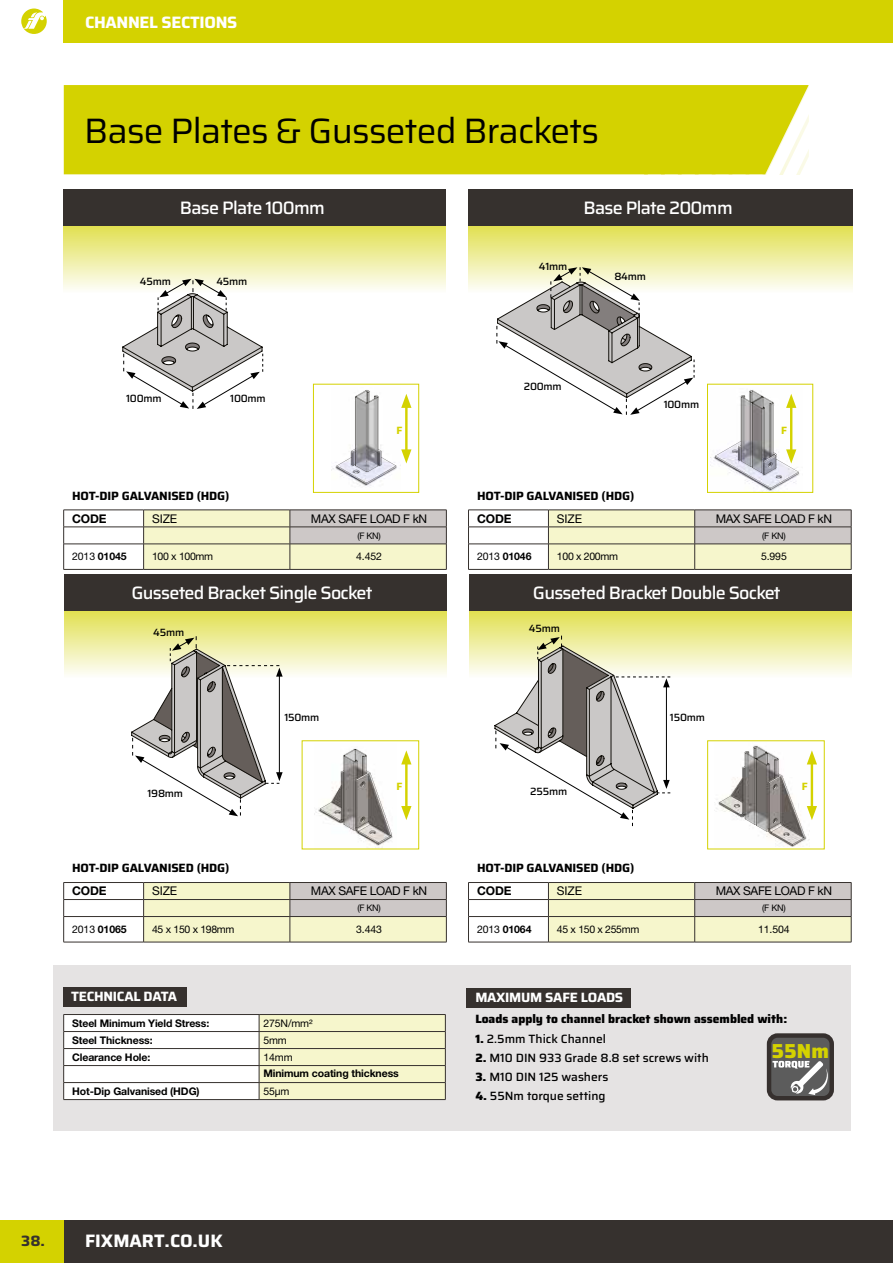
<style>
.page{position:relative;width:893px;height:1263px;background:#fff}
.page>*{position:absolute;margin:0;border:0;box-sizing:border-box;transform-origin:0 0}
.t1{font:35.25px "Saira";letter-spacing:-.02em;color:#000}
.t2{font:800 20.25px "Saira";color:#d4d200}
.t3{font:500 18px "Saira";letter-spacing:-.04em;color:#fff}
.t4{font:700 18px "Saira";color:#fff}
.t5{font:700 16.5px "Saira";letter-spacing:-.02em;color:#fff}
.t6{font:700 13.5px "Saira";letter-spacing:-.02em;color:#fff}
.t7{font:500 12px "Saira";color:#000}
.t8{font:700 12px "Saira";letter-spacing:-.01em;color:#000}
.t9{font:12px "Helvetica Neue LT Pro";letter-spacing:-.03em;color:#000}
.t10{font:800 12px "Saira";color:#000}
.t11{font:700 12px "Helvetica Neue LT Pro";letter-spacing:-.01em;color:#000}
.t12{font:700 10.5px "Helvetica Neue LT Pro";letter-spacing:-.01em;color:#000}
.t13{font:10.5px "Helvetica Neue LT Pro";letter-spacing:-.03em;color:#000}
.t14{font:500 10.5px "Saira";letter-spacing:-.02em;color:#000}
.t15{font:700 10.5px "Saira";color:#d4d200}
.t16{font:9px "Helvetica Neue LT Pro";letter-spacing:-.03em;color:#000}
.s1{font-weight:400}
.s2{font-weight:800}
.s3{font-size:15px;color:#36312e}
</style>
<div class="page">
<svg style="left:21px;top:9px;width:26px;height:25px"></svg>
<div style="left:64px;top:0;width:829px;height:43px;background:#d4d200"></div>
<div style="left:64px;top:1220px;width:829px;height:43px;background:#36312e"></div>
<div style="left:0;top:1220px;width:64px;height:43px;background:#d4d200"></div>
<svg style="left:63px;top:226px;width:383px;height:64px;background:#eeed9d"></svg>
<svg style="left:64px;top:611px;width:383px;height:64px;background:#edec97"></svg>
<svg style="left:469px;top:611px;width:382px;height:67px;background:#edec99"></svg>
<svg style="left:468px;top:226px;width:384px;height:64px;background:#ecec96"></svg>
<div style="left:53px;top:965px;width:798px;height:166px;background:#e5e3e3"></div>
<div style="left:63px;top:85px;width:746px;height:89px;background:#d4d200"></div>
<div style="left:63px;top:189px;width:383px;height:37px;background:#36312e"></div>
<div style="left:64px;top:574px;width:383px;height:37px;background:#36312e"></div>
<div style="left:469px;top:574px;width:382px;height:37px;background:#36312e"></div>
<div style="left:468px;top:189px;width:384px;height:37px;background:#36312e"></div>
<svg style="left:63px;top:1014px;width:383px;height:85px;background:#ededd9"></svg>
<hr style="left:63px;top:1099px;width:196px;height:1px;background:#36312e">
<hr style="left:259px;top:1099px;width:187px;height:1px;background:#36312e">
<div style="left:64px;top:987px;width:123px;height:19px;background:#36312e"></div>
<div style="left:467px;top:988px;width:164px;height:19px;background:#36312e"></div>
<div style="left:769px;top:1035px;width:63px;height:63px;background:#5c5c5c;border-radius:8px"></div>
<div style="left:767px;top:1033px;width:67px;height:67px;border:4px solid #36302e;border-radius:8px"></div>
<svg style="left:772px;top:1061px;width:56px;height:34px"></svg>
<hr style="left:63px;top:569px;width:81px;height:1px;background:#36312e">
<hr style="left:144px;top:569px;width:146px;height:1px;background:#36312e">
<hr style="left:290px;top:569px;width:157px;height:1px;background:#36312e">
<svg style="left:63px;top:510px;width:384px;height:59px"></svg>
<hr style="left:63px;top:942px;width:81px;height:1px;background:#36312e">
<hr style="left:144px;top:942px;width:146px;height:1px;background:#36312e">
<hr style="left:290px;top:942px;width:157px;height:1px;background:#36312e">
<svg style="left:63px;top:882px;width:384px;height:60px"></svg>
<hr style="left:468px;top:569px;width:80px;height:1px;background:#36312e">
<hr style="left:548px;top:569px;width:147px;height:1px;background:#36312e">
<hr style="left:695px;top:569px;width:156px;height:1px;background:#36312e">
<svg style="left:468px;top:510px;width:384px;height:59px"></svg>
<hr style="left:468px;top:942px;width:80px;height:1px;background:#36312e">
<hr style="left:548px;top:942px;width:147px;height:1px;background:#36312e">
<hr style="left:695px;top:942px;width:156px;height:1px;background:#36312e">
<svg style="left:468px;top:882px;width:384px;height:60px"></svg>
<svg style="left:320px;top:749px;width:72px;height:95px"></svg>
<svg style="left:337px;top:390px;width:74px;height:95px"></svg>
<hr style="left:405px;top:760px;width:3px;height:50px;background:#d4d200">
<svg style="left:401px;top:750px;width:10px;height:14px"></svg>
<svg style="left:401px;top:806px;width:10px;height:14px"></svg>
<svg style="left:719px;top:746px;width:98px;height:100px"></svg>
<svg style="left:715px;top:390px;width:84px;height:100px"></svg>
<svg style="left:122px;top:279px;width:141px;height:130px"></svg>
<svg style="left:497px;top:267px;width:198px;height:148px"></svg>
<div style="left:313px;top:384px;width:106px;height:109px;border:1px solid #d4d200"></div>
<div style="left:707px;top:384px;width:106px;height:109px;border:1px solid #d4d200"></div>
<svg style="left:131px;top:636px;width:152px;height:180px"></svg>
<svg style="left:495px;top:636px;width:175px;height:190px"></svg>
<h3 class="t5" style="left:85px;top:9px;width:154px">CHANNEL SECTIONS</h3>
<h1 class="t1" style="left:84px;top:102px;width:516px">Base Plates &amp; Gusseted Brackets</h1>
<h3 class="t3" style="left:180px;top:193px;width:147px">Base Plate 100mm</h3>
<h3 class="t3" style="left:584px;top:193px;width:151px">Base Plate 200mm</h3>
<p class="t14" style="left:539px;top:257px;width:30px">41mm</p>
<p class="t14" style="left:140px;top:273px;width:33px">45mm</p>
<p class="t14" style="left:216px;top:273px;width:33px">45mm</p>
<p class="t14" style="left:614px;top:268px;width:33px">84mm</p>
<p class="t14" style="left:524px;top:378px;width:39px">200mm</p>
<p class="t14" style="left:126px;top:390px;width:37px">100mm</p>
<p class="t14" style="left:230px;top:390px;width:37px">100mm</p>
<p class="t14" style="left:664px;top:396px;width:37px">100mm</p>
<p class="t15" style="left:396px;top:421px;width:7px">F</p>
<p class="t15" style="left:781px;top:421px;width:7px">F</p>
<p class="t8" style="left:72px;top:486px;width:159px">HOT-DIP GALVANISED (HDG)</p>
<p class="t11" style="left:72px;top:511px;width:36px">CODE</p>
<p class="t9" style="left:152px;top:511px;width:27px">SIZE</p>
<p class="t9" style="left:311px;top:511px;width:118px">MAX SAFE LOAD F kN</p>
<p class="t16" style="left:357px;top:530px;width:25px">(F KN)</p>
<p class="t12" style="left:72px;top:550px;width:56px"><span class="s1">2013</span> 01045</p>
<p class="t13" style="left:152px;top:550px;width:63px">100 x 100mm</p>
<p class="t13" style="left:356px;top:550px;width:27px">4.452</p>
<p class="t8" style="left:477px;top:486px;width:159px">HOT-DIP GALVANISED (HDG)</p>
<p class="t11" style="left:477px;top:511px;width:36px">CODE</p>
<p class="t9" style="left:557px;top:511px;width:27px">SIZE</p>
<p class="t9" style="left:716px;top:511px;width:118px">MAX SAFE LOAD F kN</p>
<p class="t16" style="left:762px;top:530px;width:25px">(F KN)</p>
<p class="t12" style="left:477px;top:550px;width:56px"><span class="s1">2013</span> 01046</p>
<p class="t13" style="left:557px;top:550px;width:63px">100 x 200mm</p>
<p class="t13" style="left:761px;top:550px;width:27px">5.995</p>
<h3 class="t3" style="left:131px;top:578px;width:243px">Gusseted Bracket Single Socket</h3>
<h3 class="t3" style="left:533px;top:578px;width:249px">Gusseted Bracket Double Socket</h3>
<p class="t14" style="left:153px;top:624px;width:33px">45mm</p>
<p class="t14" style="left:529px;top:619px;width:33px">45mm</p>
<p class="t14" style="left:284px;top:708px;width:37px">150mm</p>
<p class="t14" style="left:670px;top:708px;width:37px">150mm</p>
<p class="t15" style="left:396px;top:778px;width:7px">F</p>
<p class="t15" style="left:802px;top:778px;width:7px">F</p>
<p class="t14" style="left:147px;top:785px;width:37px">198mm</p>
<p class="t14" style="left:530px;top:783px;width:39px">255mm</p>
<p class="t8" style="left:72px;top:858px;width:159px">HOT-DIP GALVANISED (HDG)</p>
<p class="t11" style="left:72px;top:883px;width:36px">CODE</p>
<p class="t9" style="left:152px;top:884px;width:27px">SIZE</p>
<p class="t9" style="left:311px;top:884px;width:118px">MAX SAFE LOAD F kN</p>
<p class="t16" style="left:357px;top:902px;width:25px">(F KN)</p>
<p class="t12" style="left:72px;top:923px;width:56px"><span class="s1">2013</span> 01065</p>
<p class="t13" style="left:152px;top:923px;width:84px">45 x 150 x 198mm</p>
<p class="t13" style="left:356px;top:923px;width:27px">3.443</p>
<p class="t8" style="left:477px;top:858px;width:159px">HOT-DIP GALVANISED (HDG)</p>
<p class="t11" style="left:477px;top:883px;width:36px">CODE</p>
<p class="t9" style="left:557px;top:884px;width:27px">SIZE</p>
<p class="t9" style="left:716px;top:884px;width:118px">MAX SAFE LOAD F kN</p>
<p class="t16" style="left:762px;top:902px;width:25px">(F KN)</p>
<p class="t12" style="left:477px;top:923px;width:56px"><span class="s1">2013</span> 01064</p>
<p class="t13" style="left:557px;top:923px;width:84px">45 x 150 x 255mm</p>
<p class="t13" style="left:758px;top:923px;width:33px">11.504</p>
<p class="t6" style="left:71px;top:985px;width:108px">TECHNICAL DATA</p>
<p class="t6" style="left:475px;top:986px;width:149px">MAXIMUM SAFE LOADS</p>
<p class="t10" style="left:475px;top:1009px;width:313px">Loads apply to channel bracket shown assembled with:</p>
<p class="t7" style="left:475px;top:1029px;width:132px"><span class="s2">1.</span> 2.5mm Thick Channel</p>
<p class="t7" style="left:475px;top:1048px;width:235px"><span class="s2">2.</span> M10 DIN 933 Grade 8.8 set screws with</p>
<p class="t7" style="left:475px;top:1067px;width:135px"><span class="s2">3.</span> M10 DIN 125 washers</p>
<p class="t7" style="left:475px;top:1086px;width:132px"><span class="s2">4.</span> 55Nm torque setting</p>
<p class="t12" style="left:72px;top:1016px;width:139px">Steel Minimum Yield Stress:</p>
<p class="t13" style="left:263px;top:1016px;width:51px">275N/mm²</p>
<p class="t12" style="left:72px;top:1033px;width:82px">Steel Thickness:</p>
<p class="t13" style="left:263px;top:1033px;width:25px">5mm</p>
<p class="t12" style="left:72px;top:1050px;width:80px">Clearance Hole:</p>
<p class="t13" style="left:263px;top:1050px;width:31px">14mm</p>
<p class="t12" style="left:263px;top:1067px;width:137px">Minimum coating thickness</p>
<p class="t12" style="left:72px;top:1084px;width:129px">Hot-Dip Galvanised (HDG)</p>
<p class="t13" style="left:263px;top:1084px;width:28px">55μm</p>
<h2 class="t2" style="left:771px;top:1034px;width:59px">55Nm</h2>
<h3 class="t4" style="left:21px;top:1226px;width:203px"><span class="s3">38.</span> FIXMART.CO.UK</h3>
</div>
